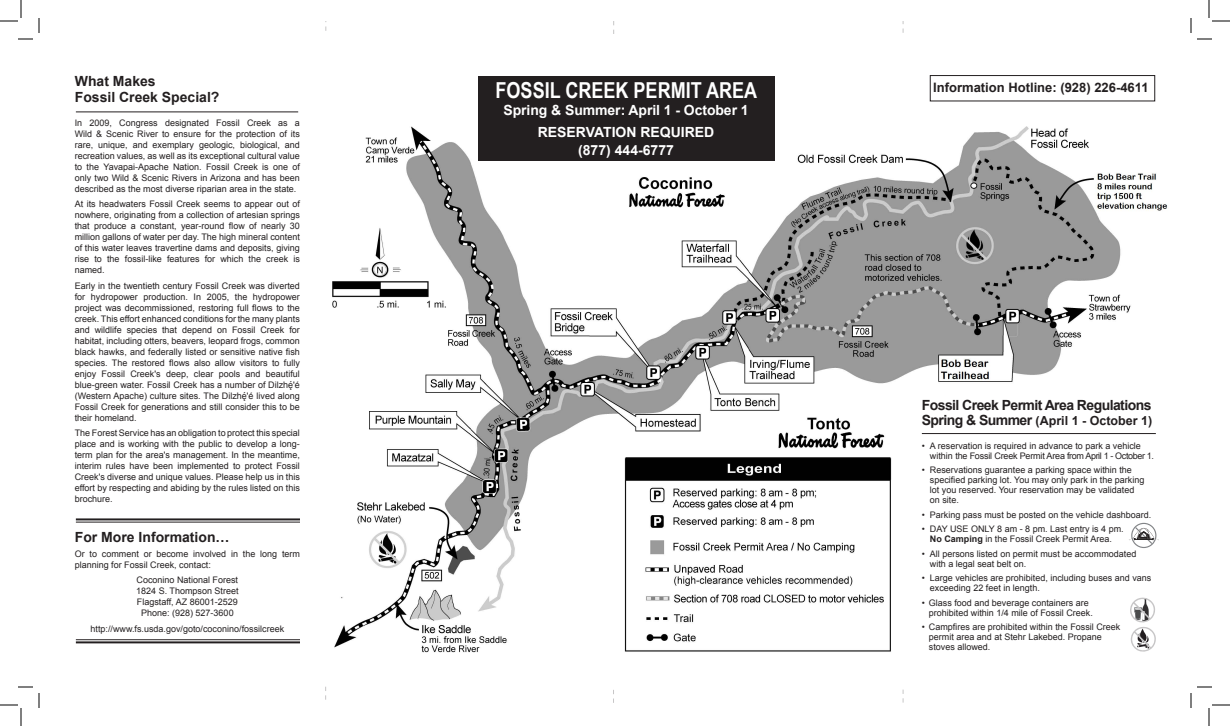
<style>
.page{position:relative;width:1230px;height:726px;background:#fff}
.page>*{position:absolute;margin:0;border:0;box-sizing:border-box;transform-origin:0 0}
.t1{font:700 22px "Arial Narrow";color:#fff}
.t2{font:700 14px/22.5px "Arial";letter-spacing:-.005em;color:#fff;text-align:center}
.t3{font:700 14px/16px "Arial";color:#231f20}
.t4{font:700 14px "Arial";letter-spacing:-.04em;color:#231f20}
.t5{font:700 13px "Arial";color:#231f20}
.t6{font:700 12.5px "Arial";color:#231f20}
.t7{font:9px/11px "Arial";color:#231f20}
.s1{font-size:14px}
.s2{font-weight:700}
</style>
<div class="page">
<img style="left:333px;top:126px;width:835px;height:527px">
<hr style="left:922px;top:433px;width:234px;height:1px;background:#231f20">
<hr style="left:76px;top:518px;width:224px;height:2px;background:#231f20">
<hr style="left:76px;top:522px;width:224px;height:1px;background:#231f20">
<hr style="left:76px;top:641px;width:224px;height:2px;background:#231f20">
<hr style="left:76px;top:639px;width:224px;height:1px;background:#231f20">
<hr style="left:76px;top:111px;width:222px;height:1px;background:#231f20">
<div style="left:478px;top:76px;width:296px;height:85px;background:#231f20"></div>
<svg style="left:1129px;top:523px;width:30px;height:25px"></svg>
<svg style="left:1130px;top:597px;width:26px;height:56px"></svg>
<div style="left:930px;top:75px;width:225px;height:26px;border:1px solid #231f20"></div>
<svg style="left:0;top:0;width:40px;height:40px"></svg>
<svg style="left:0;top:686px;width:40px;height:40px"></svg>
<svg style="left:1190px;top:0;width:40px;height:40px"></svg>
<svg style="left:1190px;top:686px;width:40px;height:40px"></svg>
<h2 class="t3" style="left:75px;top:73px;width:146px">What Makes<br>Fossil Creek Special?</h2>
<p class="t7" style="left:75px;top:117px;width:227px;text-align:justify">In 2009, Congress designated Fossil Creek as a Wild &amp; Scenic River to ensure for the protection of its rare, unique, and exemplary geologic, biological, and recreation values, as well as its exceptional cultural value to the Yavapai-Apache Nation. Fossil Creek is one of only two Wild &amp; Scenic Rivers in Arizona and has been described as the most diverse riparian area in the state.</p>
<p class="t7" style="left:75px;top:199px;width:227px;text-align:justify">At its headwaters Fossil Creek seems to appear out of nowhere, originating from a collection of artesian springs that produce a constant, year-round flow of nearly 30 million gallons of water per day. The high mineral content of this water leaves travertine dams and deposits, giving rise to the fossil-like features for which the creek is named.</p>
<p class="t7" style="left:75px;top:280px;width:227px;text-align:justify">Early in the twentieth century Fossil Creek was diverted for hydropower production. In 2005, the hydropower project was decommissioned, restoring full flows to the creek. This effort enhanced conditions for the many plants and wildlife species that depend on Fossil Creek for habitat, including otters, beavers, leopard frogs, common black hawks, and federally listed or sensitive native fish species. The restored flows also allow visitors to fully enjoy Fossil Creek's deep, clear pools and beautiful blue-green water. Fossil Creek has a number of Dilzhę́'é (Western Apache) culture sites. The Dilzhę́'é lived along Fossil Creek for generations and still consider this to be their homeland.</p>
<p class="t7" style="left:75px;top:428px;width:227px;text-align:justify">The Forest Service has an obligation to protect this special place and is working with the public to develop a long&shy;term plan for the area's management. In the meantime, interim rules have been implemented to protect Fossil Creek's diverse and unique values. Please help us in this effort by respecting and abiding by the rules listed on this brochure.</p>
<h2 class="t3" style="left:75px;top:529px;width:156px">For More Information…</h2>
<p class="t7" style="left:75px;top:549px;width:227px">Or to comment or become involved in the long term planning for Fossil Creek, contact:</p>
<p class="t7" style="left:136px;top:575px;width:104px;text-align:center">Coconino National Forest<br>1824 S. Thompson Street<br>Flagstaff, AZ 86001-2529<br>Phone: (928) 527-3600</p>
<p class="t7" style="left:91px;top:623px;width:195px">http://www.fs.usda.gov/goto/coconino/fossilcreek</p>
<h1 class="t1" style="left:496px;top:73px;width:263px">FOSSIL CREEK PERMIT AREA</h1>
<h2 class="t2" style="left:503px;top:99px;width:247px">Spring &amp; Summer: April 1 - October 1<br>RESERVATION REQUIRED</h2>
<h2 class="t2" style="left:578px;top:140px;width:97px">(877) 444-6777</h2>
<h3 class="t5" style="left:933px;top:79px;width:217px">Information Hotline: (928) 226-4611</h3>
<h2 class="t4" style="left:922px;top:396px;width:231px">Fossil Creek Permit Area Regulations</h2>
<h3 class="t6" style="left:922px;top:412px;width:232px"><span class="s1">Spring &amp; Summer</span> (April 1 - October 1)</h3>
<p class="t7" style="left:930px;top:440px;width:226px;line-height:10px;text-indent:-8px">• A reservation is required in advance to park a vehicle within the Fossil Creek Permit Area from April 1 - October 1.</p>
<p class="t7" style="left:930px;top:465px;width:216px;line-height:10px;text-indent:-8px">• Reservations guarantee a parking space within the specified parking lot. You may only park in the parking lot you reserved. Your reservation may be validated on site.</p>
<p class="t7" style="left:922px;top:509px;width:231px">• Parking pass must be posted on the vehicle dashboard.</p>
<p class="t7" style="left:922px;top:524px;width:203px;line-height:10px;text-align:center">• DAY USE ONLY 8 am - 8 pm. Last entry is 4 pm.<br><span class="s2">No Camping</span> in the Fossil Creek Permit Area.</p>
<p class="t7" style="left:930px;top:548px;width:208px;line-height:10px;text-indent:-8px">• All persons listed on permit must be accommodated with a legal seat belt on.</p>
<p class="t7" style="left:930px;top:573px;width:223px;line-height:10px;text-indent:-8px">• Large vehicles are prohibited, including buses and vans exceeding 22 feet in length.</p>
<p class="t7" style="left:929px;top:597px;width:166px;line-height:10px;text-indent:-7px">• Glass food and beverage containers are prohibited within 1/4 mile of Fossil Creek.</p>
<p class="t7" style="left:929px;top:622px;width:193px;line-height:10px;text-indent:-7px">• Campfires are prohibited within the Fossil Creek permit area and at Stehr Lakebed. Propane stoves allowed.</p>
</div>
